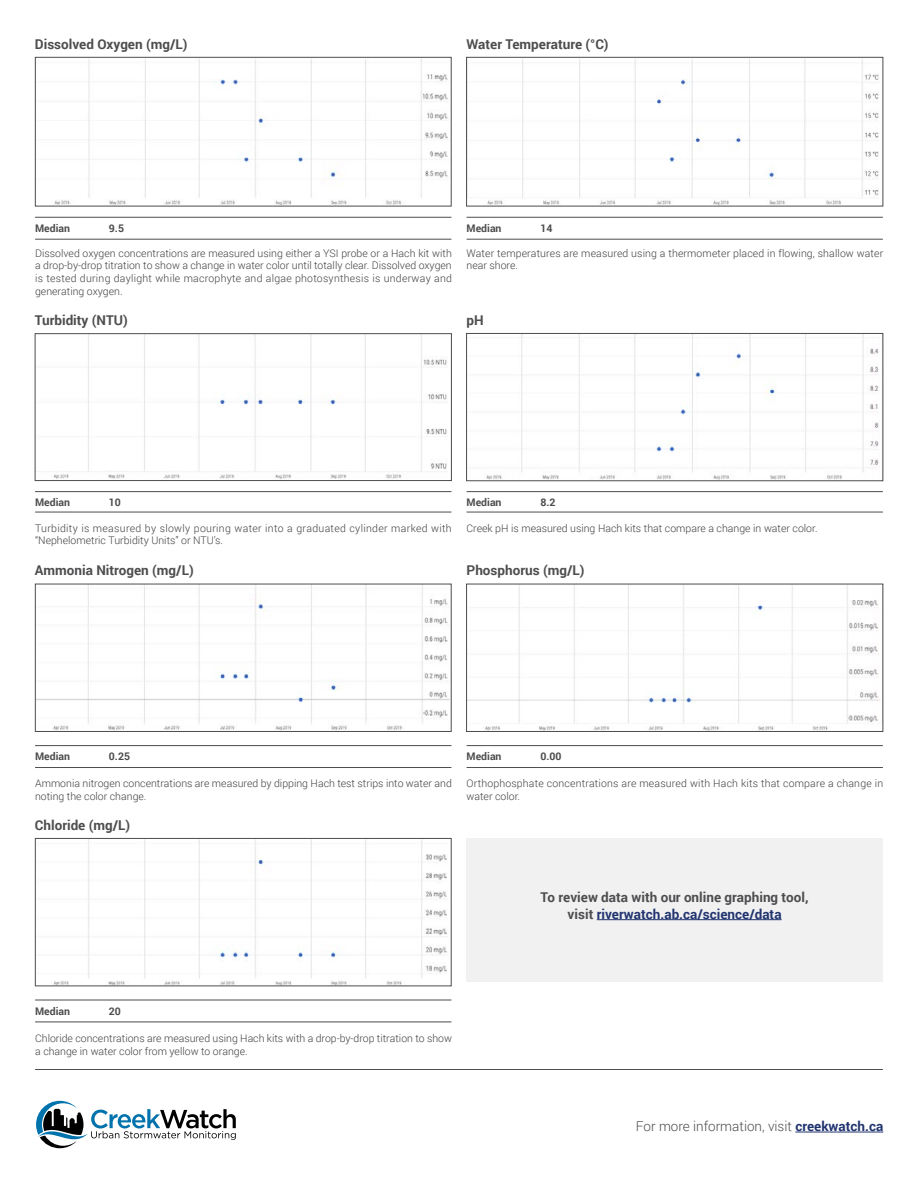
<style>
.page{position:relative;width:918px;height:1188px;background:#fff}
.page>*{position:absolute;margin:0;border:0;box-sizing:border-box;transform-origin:0 0}
.t1{font:700 13.5px/16.2px "Roboto";color:#4d4d4f;text-align:center}
.t2{font:300 13.5px "Roboto";color:#4d4d4f}
.t3{font:300 10.5px/12.8px "Roboto";color:#414042}
.t4{font:300 10.5px/12.8px "Roboto";letter-spacing:.03em;color:#414042}
.t5{font:700 10.5px "Roboto";color:#4d4d4f}
.s1{color:#21346f}
.s2{font-weight:700;color:#21346f}
</style>
<div class="page">
<hr style="left:35px;top:1069px;width:848px;height:1px;background:#4d4d4f">
<hr style="left:795px;top:1132px;width:88px;height:1px;background:#21346f">
<img style="left:487px;top:59px;width:392px;height:145px">
<div style="left:466px;top:57px;width:417px;height:149px;border:1px solid #4d4d4f"></div>
<hr style="left:467px;top:217px;width:416px;height:1px;background:#4d4d4f">
<hr style="left:467px;top:239px;width:416px;height:1px;background:#4d4d4f">
<img style="left:54px;top:59px;width:394px;height:145px">
<div style="left:35px;top:57px;width:416px;height:149px;border:1px solid #4d4d4f"></div>
<hr style="left:35px;top:217px;width:416px;height:1px;background:#4d4d4f">
<hr style="left:35px;top:239px;width:416px;height:1px;background:#4d4d4f">
<img style="left:486px;top:335px;width:393px;height:144px">
<div style="left:466px;top:333px;width:417px;height:148px;border:1px solid #4d4d4f"></div>
<hr style="left:467px;top:491px;width:416px;height:1px;background:#4d4d4f">
<hr style="left:467px;top:512px;width:416px;height:1px;background:#4d4d4f">
<img style="left:51px;top:335px;width:396px;height:144px">
<div style="left:35px;top:333px;width:417px;height:148px;border:1px solid #4d4d4f"></div>
<hr style="left:35px;top:491px;width:416px;height:1px;background:#4d4d4f">
<hr style="left:35px;top:512px;width:416px;height:1px;background:#4d4d4f">
<img style="left:468px;top:586px;width:412px;height:144px">
<div style="left:466px;top:584px;width:417px;height:148px;border:1px solid #4d4d4f"></div>
<hr style="left:467px;top:745px;width:416px;height:1px;background:#4d4d4f">
<hr style="left:467px;top:767px;width:416px;height:1px;background:#4d4d4f">
<img style="left:37px;top:586px;width:412px;height:144px">
<div style="left:35px;top:584px;width:416px;height:148px;border:1px solid #4d4d4f"></div>
<hr style="left:35px;top:745px;width:416px;height:1px;background:#4d4d4f">
<hr style="left:35px;top:767px;width:416px;height:1px;background:#4d4d4f">
<img style="left:53px;top:840px;width:395px;height:144px">
<div style="left:35px;top:838px;width:416px;height:148px;border:1px solid #4d4d4f"></div>
<hr style="left:35px;top:1000px;width:416px;height:1px;background:#4d4d4f">
<hr style="left:35px;top:1022px;width:416px;height:1px;background:#4d4d4f">
<div style="left:466px;top:838px;width:417px;height:144px;background:#f1f1f2"></div>
<hr style="left:597px;top:919px;width:185px;height:1px;background:#21346f">
<svg style="left:36px;top:1101px;width:200px;height:47px"></svg>
<p class="t1" style="left:35px;top:36px;width:154px">Dissolved Oxygen (mg/L)</p>
<p class="t1" style="left:467px;top:36px;width:144px">Water Temperature (°C)</p>
<p class="t5" style="left:35px;top:221px;width:37px">Median</p>
<p class="t5" style="left:109px;top:221px;width:17px">9.5</p>
<p class="t5" style="left:467px;top:221px;width:37px">Median</p>
<p class="t5" style="left:540px;top:221px;width:14px">14</p>
<p class="t3" style="left:35px;top:246px;width:418px;text-align:justify">Dissolved oxygen concentrations are measured using either a YSI probe or a Hach kit with a drop-by-drop titration to show a change in water color until totally clear. Dissolved oxygen is tested during daylight while macrophyte and algae photosynthesis is underway and generating oxygen.</p>
<p class="t3" style="left:467px;top:246px;width:418px">Water temperatures are measured using a thermometer placed in flowing, shallow water near shore.</p>
<p class="t1" style="left:35px;top:312px;width:94px">Turbidity (NTU)</p>
<p class="t1" style="left:467px;top:312px;width:19px">pH</p>
<p class="t5" style="left:35px;top:495px;width:37px">Median</p>
<p class="t5" style="left:109px;top:495px;width:14px">10</p>
<p class="t5" style="left:467px;top:495px;width:37px">Median</p>
<p class="t5" style="left:540px;top:495px;width:17px">8.2</p>
<p class="t4" style="left:35px;top:521px;width:418px">Turbidity is measured by slowly pouring water into a graduated cylinder marked with “Nephelometric Turbidity Units” or NTU’s.</p>
<p class="t3" style="left:467px;top:521px;width:353px">Creek pH is measured using Hach kits that compare a change in water color.</p>
<p class="t1" style="left:35px;top:562px;width:160px">Ammonia Nitrogen (mg/L)</p>
<p class="t1" style="left:467px;top:562px;width:119px">Phosphorus (mg/L)</p>
<p class="t5" style="left:35px;top:749px;width:37px">Median</p>
<p class="t5" style="left:109px;top:749px;width:23px">0.25</p>
<p class="t3" style="left:35px;top:777px;width:418px">Ammonia nitrogen concentrations are measured by dipping Hach test strips into water and noting the color change.</p>
<p class="t1" style="left:35px;top:816px;width:97px">Chloride (mg/L)</p>
<p class="t5" style="left:467px;top:749px;width:37px">Median</p>
<p class="t5" style="left:540px;top:749px;width:23px">0.00</p>
<p class="t3" style="left:467px;top:777px;width:418px">Orthophosphate concentrations are measured with Hach kits that compare a change in water color.</p>
<p class="t1" style="left:541px;top:889px;width:270px">To review data with our online graphing tool, visit <span class="s1">riverwatch.ab.ca/science/data</span></p>
<p class="t5" style="left:35px;top:1003px;width:37px">Median</p>
<p class="t5" style="left:109px;top:1003px;width:14px">20</p>
<p class="t3" style="left:35px;top:1031px;width:418px">Chloride concentrations are measured using Hach kits with a drop-by-drop titration to show a change in water color from yellow to orange.</p>
<p class="t2" style="left:636px;top:1117px;width:249px">For more information, visit <span class="s2">creekwatch.ca</span></p>
</div>
